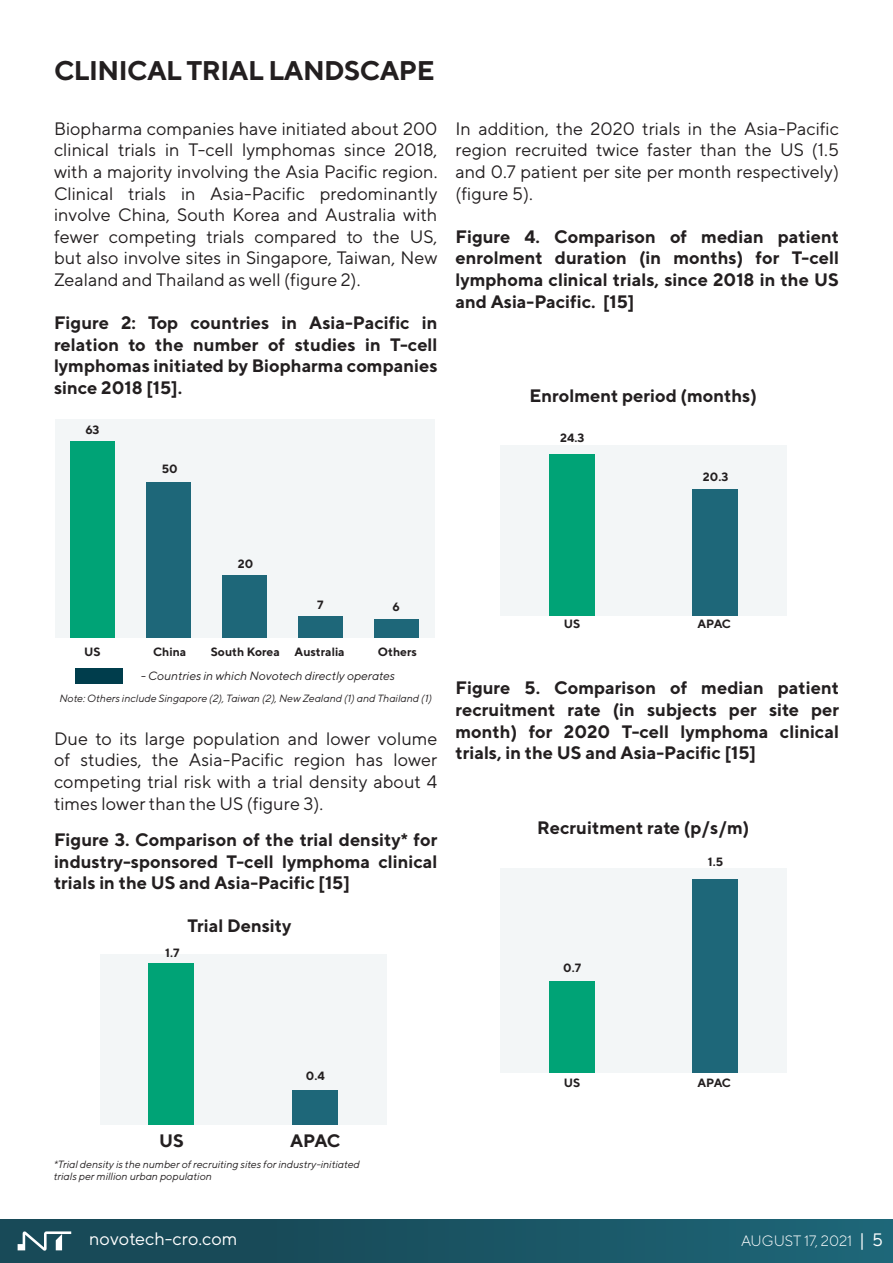
<style>
.page{position:relative;width:893px;height:1263px;background:#fff}
.page>*{position:absolute;margin:0;border:0;box-sizing:border-box;transform-origin:0 0}
.Section_Title{font:700 27px "TT Norms";letter-spacing:-.02em;color:#231f20}
.Body_text{font:18px/21.6px "TT Norms";color:#231f20;text-align:justify}
.Body_text-2{font:700 18px/21.6px "TT Norms";color:#231f20;text-align:justify}
.t1{font:18px "TT Norms";color:#fff}
.t2{font:300 15px "TT Norms";color:#fff}
.Body_text-3{font:700 12px "TT Norms";color:#231f20}
.Body_text-4{font:italic 12px "TT Norms";color:#231f20}
.Body_text-5{font:italic 10.5px/12.6px "TT Norms";color:#231f20}
.s1{font-weight:400;font-size:18px}
</style>
<div class="page">
<div style="left:0;top:1219px;width:893px;height:44px;background:linear-gradient(to right,#174451,#1d6476)"></div>
<svg style="left:18px;top:1231px;width:53px;height:19px"></svg>
<div style="left:500px;top:868px;width:287px;height:205px;background:#f3f6f7"></div>
<div style="left:550px;top:982px;width:45px;height:91px;background:#00a376"></div>
<div style="left:693px;top:879px;width:45px;height:194px;background:#1e6779"></div>
<div style="left:55px;top:419px;width:380px;height:219px;background:#f3f6f7"></div>
<div style="left:70px;top:441px;width:45px;height:197px;background:#00a376"></div>
<div style="left:146px;top:482px;width:45px;height:156px;background:#1e6779"></div>
<div style="left:222px;top:575px;width:45px;height:63px;background:#1e6779"></div>
<div style="left:298px;top:616px;width:45px;height:22px;background:#1e6779"></div>
<div style="left:374px;top:619px;width:45px;height:19px;background:#1e6779"></div>
<div style="left:76px;top:668px;width:47px;height:16px;background:#003d4c"></div>
<div style="left:100px;top:954px;width:286px;height:170px;background:#f3f6f7"></div>
<div style="left:149px;top:963px;width:45px;height:161px;background:#00a376"></div>
<div style="left:292px;top:1090px;width:45px;height:34px;background:#1e6779"></div>
<div style="left:500px;top:445px;width:287px;height:170px;background:#f3f6f7"></div>
<div style="left:550px;top:454px;width:45px;height:161px;background:#00a376"></div>
<div style="left:693px;top:489px;width:45px;height:126px;background:#1e6779"></div>
<p class="Section_Title" style="left:54px;top:53px;width:382px">CLINICAL TRIAL LANDSCAPE</p>
<p class="Body_text" style="left:54px;top:117px;width:385px">Biopharma companies have initiated about 200 clinical trials in T-cell lymphomas since 2018, with a majority involving the Asia Pacific region.<br>Clinical trials in Asia-Pacific predominantly involve China, South Korea and Australia with fewer competing trials compared to the US, but also involve sites in Singapore, Taiwan, New Zealand and Thailand as well (figure 2).</p>
<p class="Body_text-2" style="left:54px;top:312px;width:385px">Figure 2: Top countries in Asia-Pacific in relation to the number of studies in T-cell lymphomas initiated by Biopharma companies since 2018 [15].</p>
<p class="Body_text-3" style="left:85px;top:422px;width:16px">63</p>
<p class="Body_text-3" style="left:162px;top:461px;width:17px">50</p>
<p class="Body_text" style="left:455px;top:117px;width:385px">In addition, the 2020 trials in the Asia-Pacific region recruited twice faster than the US (1.5 and 0.7 patient per site per month respectively) (figure 5).</p>
<p class="Body_text-2" style="left:455px;top:225px;width:385px">Figure 4. Comparison of median patient enrolment duration (in months) for T-cell lymphoma clinical trials, since 2018 in the US and Asia-Pacific. [15]</p>
<p class="Body_text-2" style="left:529px;top:384px;width:229px">Enrolment period (months)</p>
<p class="Body_text-3" style="left:560px;top:431px;width:26px">24.3</p>
<p class="Body_text-3" style="left:703px;top:469px;width:27px">20.3</p>
<p class="Body_text-3" style="left:238px;top:556px;width:17px">20</p>
<p class="Body_text-3" style="left:317px;top:597px;width:8px">7</p>
<p class="Body_text-3" style="left:392px;top:599px;width:9px">6</p>
<p class="Body_text-3" style="left:84px;top:644px;width:18px">US</p>
<p class="Body_text-3" style="left:153px;top:644px;width:35px">China</p>
<p class="Body_text-3" style="left:211px;top:644px;width:71px">South Korea</p>
<p class="Body_text-3" style="left:295px;top:644px;width:52px">Australia</p>
<p class="Body_text-3" style="left:378px;top:644px;width:41px">Others</p>
<p class="Body_text-4" style="left:141px;top:668px;width:256px">- Countries in which Novotech directly operates</p>
<p class="Body_text-5" style="left:59px;top:692px;width:374px">Note: Others include Singapore (2), Taiwan (2), New Zealand (1) and Thailand (1)</p>
<p class="Body_text" style="left:54px;top:727px;width:385px">Due to its large population and lower volume of studies, the Asia-Pacific region has lower competing trial risk with a trial density about 4 times lower than the US (figure 3).</p>
<p class="Body_text-2" style="left:54px;top:828px;width:385px">Figure 3. Comparison of the trial density* for industry-sponsored T-cell lymphoma clinical trials in the US and Asia-Pacific [15]</p>
<p class="Body_text-3" style="left:165px;top:946px;width:16px">1.7</p>
<p class="Body_text-2" style="left:187px;top:914px;width:106px">Trial Density</p>
<p class="Body_text-3" style="left:564px;top:617px;width:18px">US</p>
<p class="Body_text-3" style="left:697px;top:617px;width:35px">APAC</p>
<p class="Body_text-2" style="left:455px;top:677px;width:385px">Figure 5. Comparison of median patient recruitment rate (in subjects per site per month) for 2020 T-cell lymphoma clinical trials, in the US and Asia-Pacific [15]</p>
<p class="Body_text-2" style="left:537px;top:816px;width:214px">Recruitment rate (p/s/m)</p>
<p class="Body_text-3" style="left:563px;top:960px;width:19px">0.7</p>
<p class="Body_text-3" style="left:708px;top:855px;width:17px">1.5</p>
<p class="Body_text-3" style="left:306px;top:1068px;width:20px">0.4</p>
<p class="Body_text-2" style="left:159px;top:1129px;width:26px">US</p>
<p class="Body_text-2" style="left:290px;top:1129px;width:52px">APAC</p>
<p class="Body_text-5" style="left:54px;top:1157px;width:308px">*Trial density is the number of recruiting sites for industry-initiated trials per million urban population</p>
<p class="Body_text-3" style="left:564px;top:1075px;width:18px">US</p>
<p class="Body_text-3" style="left:697px;top:1075px;width:35px">APAC</p>
<p class="t1" style="left:89px;top:1227px;width:150px">novotech-cro.com</p>
<p class="t2" style="left:741px;top:1231px;width:144px">AUGUST 17, 2021 <span class="s1">| 5</span></p>
</div>
